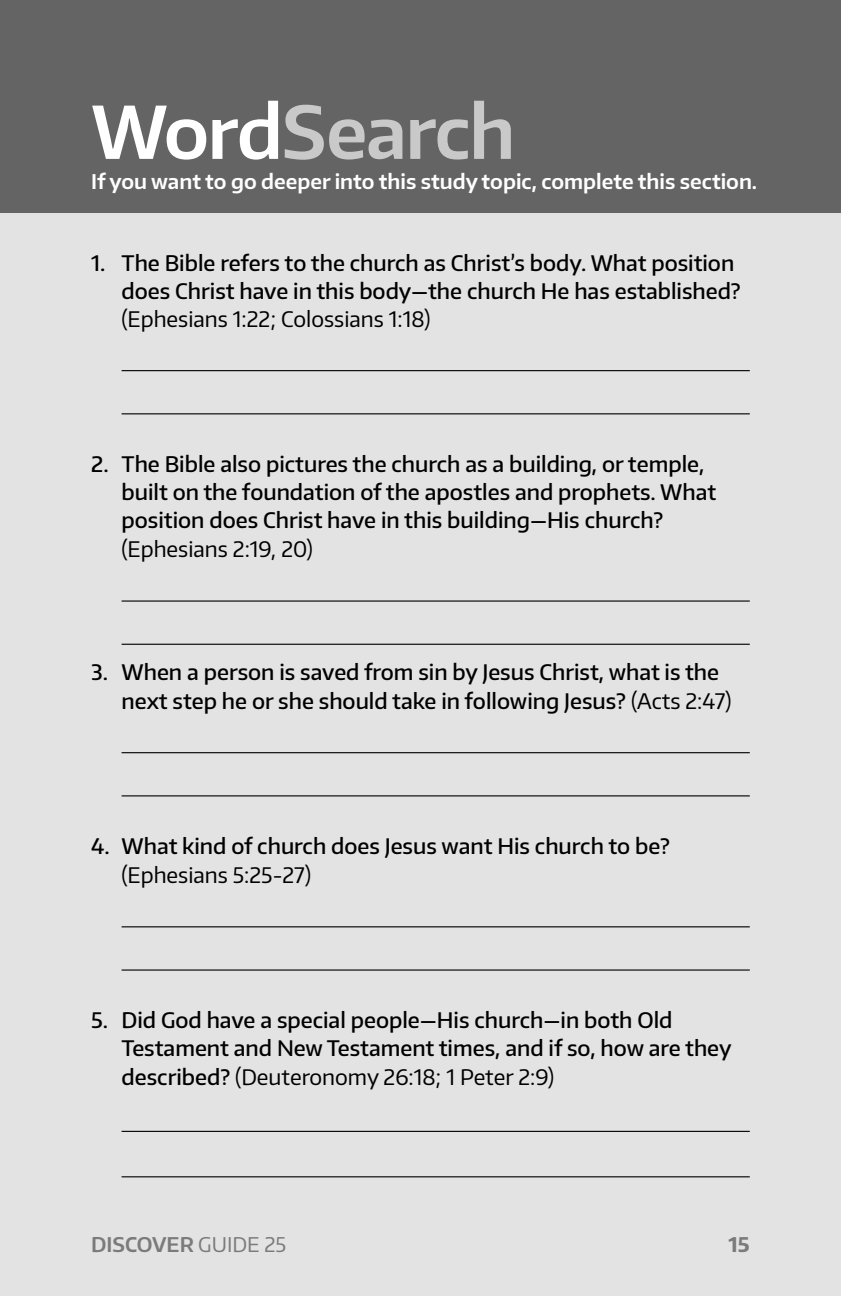
<style>
.page{position:relative;width:841px;height:1296px;background:#fff}
.page>*{position:absolute;margin:0;border:0;box-sizing:border-box;transform-origin:0 0}
.t1{font:600 72px "Encode Sans";letter-spacing:-.02em;color:#c9c9c9}
.WordSearch_Regular{font:500 21.38px/28.6px "Encode Sans";color:#000}
.t2{font:600 20.25px "Encode Sans";color:#fff}
.t3{font:600 20.25px "Encode Sans";color:#7b7b7b}
.t4{font:700 20.25px "Encode Sans";color:#7b7b7b}
.s1{color:#fff}
.s2{font-weight:400}
</style>
<div class="page">
<div style="left:0;top:0;width:840px;height:1296px;background:#e3e3e3"></div>
<div style="left:0;top:0;width:840px;height:213px;background:#646464"></div>
<hr style="left:122px;top:370px;width:627px;height:1px;background:#000">
<hr style="left:122px;top:413px;width:627px;height:1px;background:#000">
<hr style="left:122px;top:600px;width:627px;height:2px;background:#000">
<hr style="left:122px;top:644px;width:627px;height:1px;background:#000">
<hr style="left:122px;top:752px;width:627px;height:1px;background:#000">
<hr style="left:122px;top:795px;width:627px;height:1px;background:#000">
<hr style="left:122px;top:926px;width:627px;height:1px;background:#000">
<hr style="left:122px;top:969px;width:627px;height:2px;background:#000">
<hr style="left:122px;top:1131px;width:627px;height:1px;background:#000">
<hr style="left:122px;top:1176px;width:627px;height:1px;background:#000">
<p class="t1" style="left:91px;top:85px;width:425px"><span class="s1">Word</span>Search</p>
<p class="t2" style="left:91px;top:168px;width:667px">If you want to go deeper into this study topic, complete this section.</p>
<p class="WordSearch_Regular" style="left:122px;top:248px;width:620px;text-indent:-30px">1. The Bible refers to the church as Christ’s body. What position does Christ have in this body—the church He has established? <span class="s2">(Ephesians 1:22; Colossians 1:18)</span></p>
<p class="WordSearch_Regular" style="left:122px;top:449px;width:596px;text-indent:-30px">2. The Bible also pictures the church as a building, or temple, built on the foundation of the apostles and prophets. What position does Christ have in this building—His church? <span class="s2">(Ephesians 2:19, 20)</span></p>
<p class="WordSearch_Regular" style="left:122px;top:656px;width:611px;line-height:29.2px;text-indent:-30px">3. When a person is saved from sin by Jesus Christ, what is the next step he or she should take in following Jesus? <span class="s2">(Acts 2:47)</span></p>
<p class="WordSearch_Regular" style="left:121px;top:831px;width:549px;line-height:29.2px;text-indent:-30px">4. What kind of church does Jesus want His church to be? <span class="s2">(Ephesians 5:25-27)</span></p>
<p class="WordSearch_Regular" style="left:122px;top:1005px;width:611px;text-indent:-30px">5. Did God have a special people—His church—in both Old<br>Testament and New Testament times, and if so, how are they described? <span class="s2">(Deuteronomy 26:18; 1 Peter 2:9)</span></p>
<p class="t3" style="left:91px;top:1231px;width:197px">DISCOVER <span class="s2">GUIDE 25</span></p>
<p class="t4" style="left:728px;top:1231px;width:23px">15</p>
</div>
